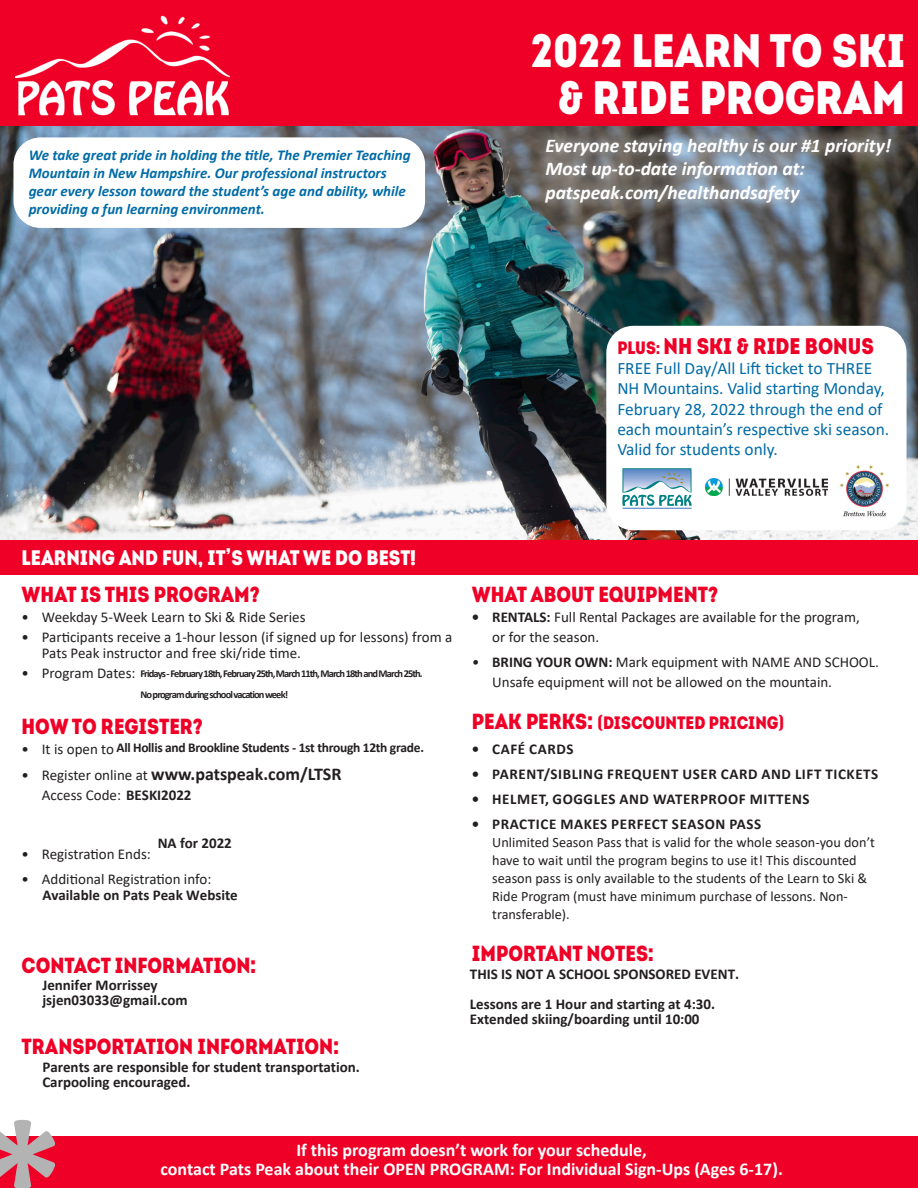
<style>
.page{position:relative;width:918px;height:1188px;background:#fff}
.page>*{position:absolute;margin:0;border:0;box-sizing:border-box;transform-origin:0 0}
.t1{font:700 178.95px "Calibri";color:#b3b3b3}
.t2{font:46.8px "Intro Cond Black Free";color:#fff}
.t3{font:22.65px "Intro Cond Black Free";color:#ef0027}
.t4{font:21.9px "Intro Cond Black Free";color:#ef0027}
.t5{font:21px "Intro Cond Black Free";color:#fff}
.t6{font:italic 700 19.5px "Calibri";color:#fff}
.t7{font:700 18px/19.5px "Calibri";color:#fff;text-align:center}
.t8{font:700 18px "Calibri";color:#231f20}
.t9{font:18px "Intro Cond Black Free";color:#ef0027}
.t10{font:17.4px/20.1px "Calibri";color:#006ba7}
.t11{font:15px "Calibri";color:#231f20}
.t12{font:700 15px/15px "Calibri";color:#231f20}
.t13{font:italic 700 15px/18px "Calibri";color:#006ba7}
.t14{font:700 15px "Calibri";letter-spacing:.04em;color:#231f20}
.t15{font:14.25px/18px "Calibri";color:#231f20}
.t16{font:700 13.5px "Calibri";letter-spacing:-.02em;color:#231f20}
.t17{font:700 10.5px/20.5px "Calibri";letter-spacing:-.085em;color:#231f20}
.s1{font-size:18px}
.s2{font-family:"Helvetica Inserat LT Std";font-size:15.3px}
.s3{font-family:"Helvetica Inserat LT Std"}
.s4{font-weight:400;font-size:15px}
.s5{font-weight:700}
.s6{font-style:italic}
.s7{font-size:21.9px}
.s8{font-family:"Helvetica Inserat LT Std";font-size:21.9px}
</style>
<div class="page">
<img style="left:0;top:125px;width:918px;height:415px">
<div style="left:0;top:540px;width:918px;height:35px;background:#ef0027"></div>
<div style="left:0;top:1136px;width:918px;height:52px;background:#ef0027"></div>
<div style="left:0;top:0;width:918px;height:125px;background:#ef0027"></div>
<div style="left:14px;top:137px;width:411px;height:91px;background:#fff;border-radius:27px"></div>
<img style="left:16px;top:15px;width:214px;height:101px">
<div style="left:606px;top:326px;width:301px;height:204px;background:#fff;border-radius:27px"></div>
<svg style="left:622px;top:468px;width:70px;height:38px"></svg>
<hr style="left:622px;top:508px;width:70px;height:1px;background:#4b82c3">
<img style="left:706px;top:478px;width:122px;height:17px">
<img style="left:840px;top:465px;width:49px;height:52px">
<svg style="left:531px;top:125px;width:374px;height:91px;background:#6e6e71"></svg>
<p class="t13" style="left:29px;top:145px;width:384px">We take great pride in holding the title, The Premier Teaching Mountain in New Hampshire. Our professional instructors gear every lesson toward the student’s age and ability, while providing a fun learning environment.</p>
<p class="t2" style="left:531px;top:19px;width:376px">2022 LEARN TO SKI</p>
<p class="t2" style="left:558px;top:65px;width:349px">&amp; RIDE PROGRAM</p>
<p class="t6" style="left:545px;top:132px;width:347px">Everyone staying healthy is our #1 priority!</p>
<p class="t6" style="left:545px;top:155px;width:261px">Most up-to-date information at:</p>
<p class="t6" style="left:545px;top:179px;width:256px">patspeak.com/healthandsafety</p>
<p class="t3" style="left:617px;top:331px;width:258px"><span class="s1">PLUS</span><span class="s2">:</span> NH SKI &amp; RIDE BONUS</p>
<p class="t10" style="left:617px;top:358px;width:273px">FREE Full Day/All Lift ticket to THREE NH Mountains. Valid starting Monday, February 28, 2022 through the end of each mountain’s respective ski season.<br>Valid for students only.</p>
<p class="t5" style="left:22px;top:543px;width:396px">LEARNING AND FUN, IT<span class="s3">’</span>S WHAT WE DO BEST!</p>
<p class="t4" style="left:22px;top:579px;width:240px">WHAT IS THIS PROGRAM?</p>
<p class="t11" style="left:22px;top:606px;width:285px">• Weekday 5-Week Learn to Ski &amp; Ride Series</p>
<p class="t11" style="left:22px;top:627px;width:432px">• Participants receive a 1-hour lesson (if signed up for lessons) from a</p>
<p class="t11" style="left:42px;top:642px;width:261px">Pats Peak instructor and free ski/ride time.</p>
<p class="t11" style="left:22px;top:663px;width:115px">• Program Dates:</p>
<p class="t4" style="left:22px;top:712px;width:183px">HOW TO REGISTER?</p>
<p class="t11" style="left:22px;top:739px;width:94px">• It is open to</p>
<p class="t8" style="left:22px;top:761px;width:321px"><span class="s4">• Register online at</span> www.patspeak.com/LTSR</p>
<p class="t11" style="left:42px;top:785px;width:151px">Access Code: <span class="s5">BESKI2022</span></p>
<p class="t17" style="left:140px;top:663px;width:284px">Fridays - February 18th, February 25th, March 11th, March 18th and March 25th.<br>No program during school vacation week!</p>
<p class="t16" style="left:117px;top:739px;width:309px">All Hollis and Brookline Students - 1st through 12th grade.</p>
<p class="t12" style="left:158px;top:835px;width:76px">NA for 2022</p>
<p class="t11" style="left:22px;top:844px;width:131px">• Registration Ends:</p>
<p class="t11" style="left:22px;top:869px;width:191px">• Additional Registration info:</p>
<p class="t12" style="left:42px;top:887px;width:197px">Available on Pats Peak Website</p>
<p class="t4" style="left:22px;top:950px;width:236px">CONTACT INFORMATION<span class="s3">:</span></p>
<p class="t12" style="left:42px;top:977px;width:147px">Jennifer Morrissey jsjen03033@gmail.com</p>
<p class="t4" style="left:22px;top:1031px;width:319px">TRANSPORTATION INFORMATION<span class="s3">:</span></p>
<p class="t12" style="left:42px;top:1060px;width:319px">Parents are responsible for student transportation.<br>Carpooling encouraged.</p>
<p class="t4" style="left:472px;top:579px;width:248px">WHAT ABOUT EQUIPMENT?</p>
<p class="t11" style="left:472px;top:606px;width:389px"><span class="s5">• RENTALS:</span> Full Rental Packages are available for the program,</p>
<p class="t11" style="left:492px;top:627px;width:109px">or for the season.</p>
<p class="t11" style="left:472px;top:652px;width:409px"><span class="s6">•</span> <span class="s5">BRING YOUR OWN:</span> Mark equipment with NAME AND SCHOOL.</p>
<p class="t11" style="left:492px;top:671px;width:341px">Unsafe equipment will not be allowed on the mountain.</p>
<p class="t9" style="left:472px;top:710px;width:314px"><span class="s7">PEAK PERKS</span><span class="s8">:</span> <span class="s3">(</span>DISCOUNTED PRICING<span class="s3">)</span></p>
<p class="t14" style="left:472px;top:738px;width:103px">• CAFÉ CARDS</p>
<p class="t14" style="left:472px;top:763px;width:408px">• PARENT/SIBLING FREQUENT USER CARD AND LIFT TICKETS</p>
<p class="t14" style="left:472px;top:788px;width:339px">• HELMET, GOGGLES AND WATERPROOF MITTENS</p>
<p class="t14" style="left:472px;top:813px;width:291px">• PRACTICE MAKES PERFECT SEASON PASS</p>
<p class="t15" style="left:492px;top:832px;width:384px">Unlimited Season Pass that is valid for the whole season-you don’t have to wait until the program begins to use it! This discounted season pass is only available to the students of the Learn to Ski &amp;</p>
<p class="t15" style="left:492px;top:886px;width:357px">Ride Program (must have minimum purchase of lessons. Non&shy;transferable).</p>
<p class="t4" style="left:472px;top:938px;width:183px">IMPORTANT NOTES<span class="s3">:</span></p>
<p class="t12" style="left:470px;top:959px;width:271px;line-height:30px">THIS IS NOT A SCHOOL SPONSORED EVENT.<br>Lessons are 1 Hour and starting at 4:30.</p>
<p class="t12" style="left:470px;top:1011px;width:231px">Extended skiing/boarding until 10:00</p>
<p class="t1" style="left:-22px;top:1059px;width:91px">*</p>
<p class="t7" style="left:161px;top:1140px;width:624px">If this program doesn’t work for your schedule,<br>contact Pats Peak about their OPEN PROGRAM: For Individual Sign-Ups (Ages 6-17).</p>
</div>
